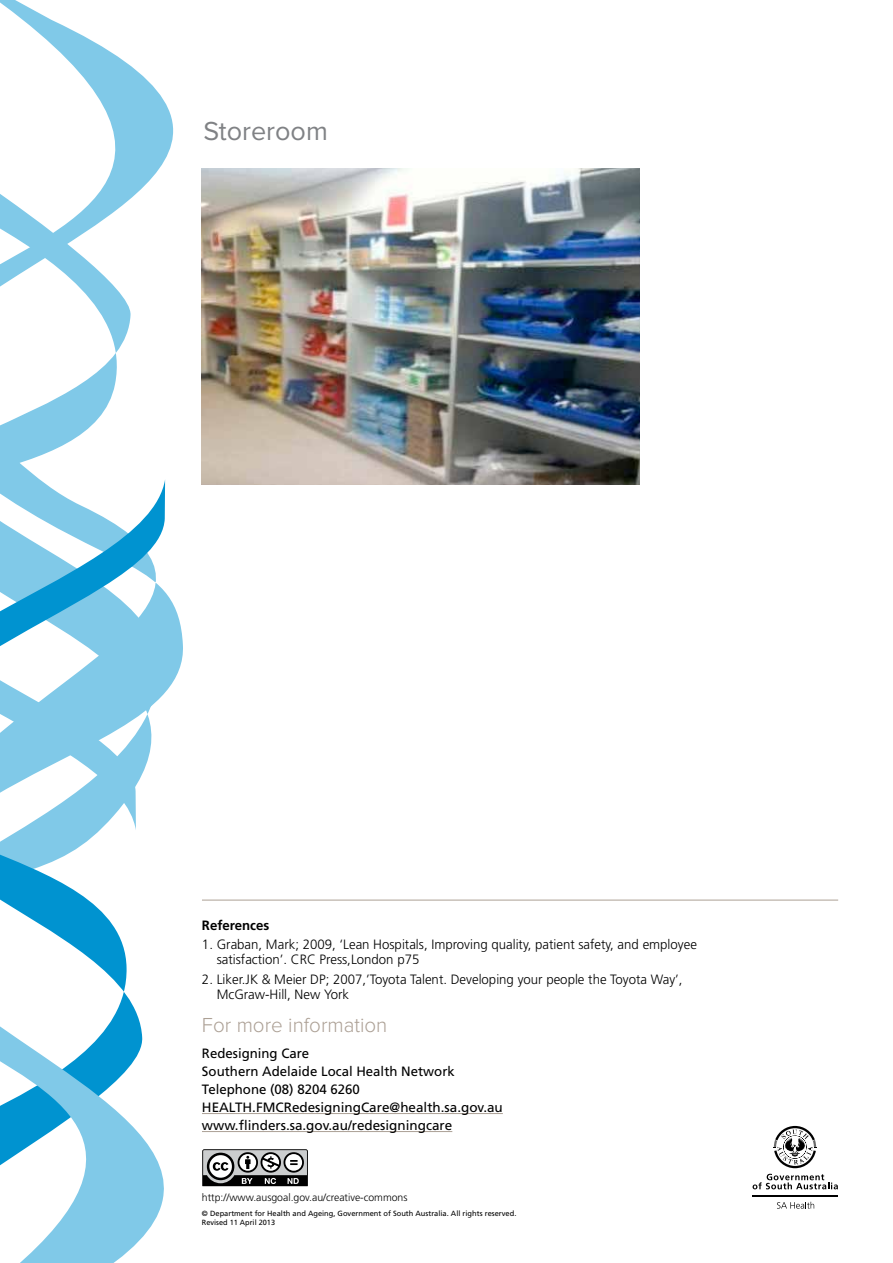
<style>
.page{position:relative;width:893px;height:1263px;background:#fff}
.page>*{position:absolute;margin:0;border:0;box-sizing:border-box;transform-origin:0 0}
.t1{font:27px "Proxima Nova";color:#808285}
.t2{font:300 21px "Proxima Nova";color:#aca095}
.t3{font:300 13.5px/15px "Frutiger";color:#000}
.t4{font:13.5px/18px "Frutiger";color:#000}
.t5{font:700 13.5px "Frutiger";color:#000}
.t6{font:300 10.5px "Frutiger";color:#000}
.t7{font:7.5px/9px "Frutiger";color:#000}
</style>
<div class="page">
<svg style="left:0;top:830px;width:100px;height:17px;fill:#80c9e8"></svg>
<svg style="left:82px;top:480px;width:101px;height:306px"></svg>
<svg style="left:0;top:0;width:174px;height:180px"></svg>
<svg style="left:0;top:847px;width:137px;height:166px"></svg>
<svg style="left:0;top:1013px;width:164px;height:250px"></svg>
<svg style="left:0;top:669px;width:136px;height:161px"></svg>
<svg style="left:0;top:180px;width:165px;height:478px"></svg>
<img style="left:201px;top:169px;width:438px;height:316px">
<hr style="left:202px;top:900px;width:636px;height:1px;background:#aca095">
<hr style="left:202px;top:1113px;width:301px;height:1px;background:#aca095">
<hr style="left:202px;top:1131px;width:250px;height:1px;background:#aca095">
<svg style="left:777px;top:1202px;width:37px;height:7px"></svg>
<hr style="left:752px;top:1195px;width:86px;height:2px;background:#000">
<svg style="left:753px;top:1174px;width:85px;height:15px"></svg>
<svg style="left:774px;top:1126px;width:42px;height:42px"></svg>
<svg style="left:202px;top:1149px;width:106px;height:37px"></svg>
<h1 class="t1" style="left:203px;top:116px;width:126px">Storeroom</h1>
<p class="t5" style="left:202px;top:917px;width:69px">References</p>
<p class="t3" style="left:217px;top:937px;width:482px;text-indent:-15px">1. Graban, Mark; 2009, ‘Lean Hospitals, Improving quality, patient safety, and employee satisfaction’. CRC Press,London p75</p>
<p class="t3" style="left:217px;top:972px;width:467px;text-indent:-15px">2. Liker.JK &amp; Meier DP; 2007,’Toyota Talent. Developing your people the Toyota Way’,<br>McGraw-Hill, New York</p>
<h2 class="t2" style="left:202px;top:1015px;width:187px">For more information</h2>
<p class="t4" style="left:202px;top:1044px;width:302px">Redesigning Care<br>Southern Adelaide Local Health Network Telephone (08) 8204 6260<br>HEALTH.FMCRedesigningCare@health.sa.gov.au www.flinders.sa.gov.au/redesigningcare</p>
<p class="t6" style="left:202px;top:1191px;width:207px">http://www.ausgoal.gov.au/creative-commons</p>
<p class="t7" style="left:202px;top:1208px;width:316px">© Department for Health and Ageing, Government of South Australia. All rights reserved.<br>Revised 11 April 2013</p>
</div>
